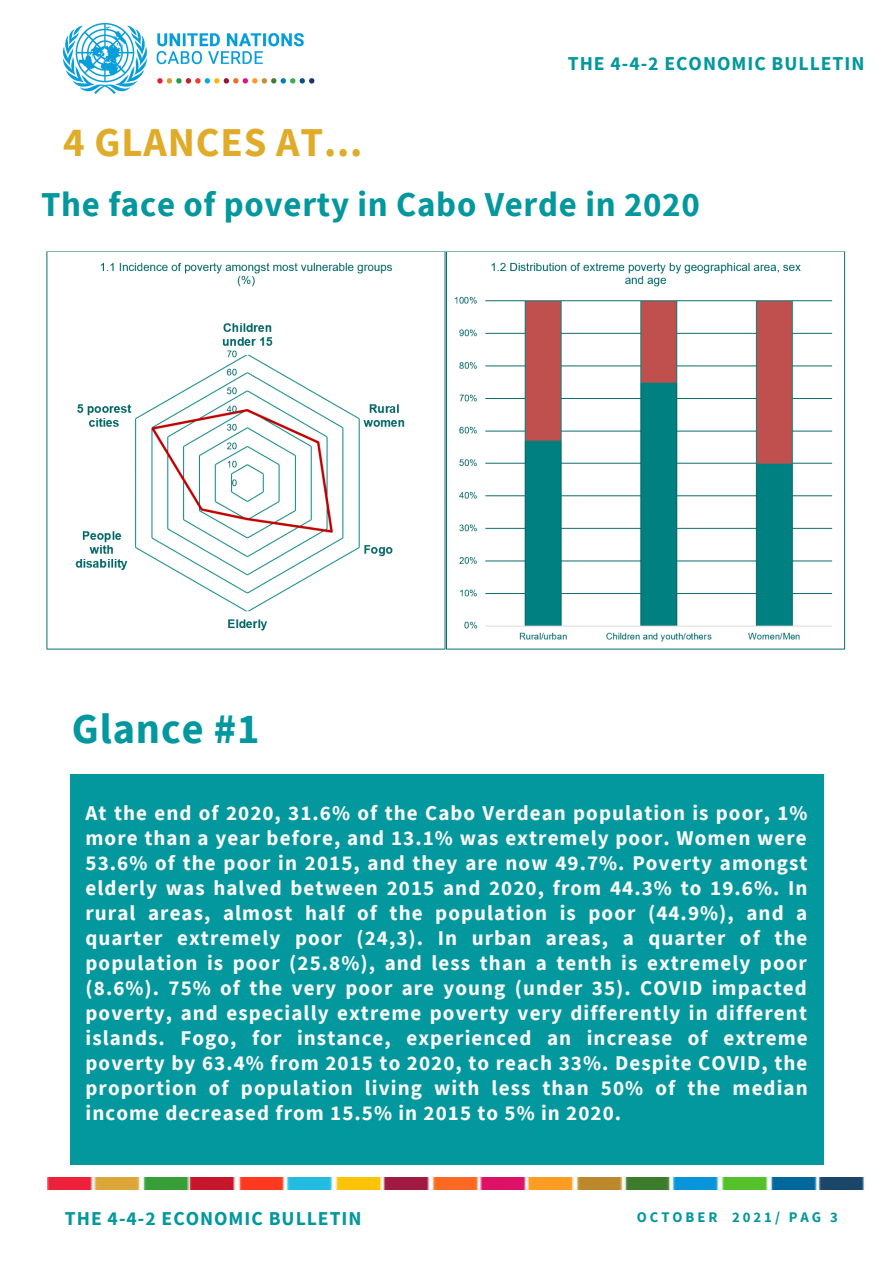
<style>
.page{position:relative;width:894px;height:1264px;background:#fff}
.page>*{position:absolute;margin:0;border:0;box-sizing:border-box;transform-origin:0 0}
.t1{font:700 42.45px "Source Sans Pro";letter-spacing:.02em;color:#03989e}
.t2{font:700 40.95px "Source Sans Pro";letter-spacing:.02em;color:#dfab29}
.t3{font:700 34.95px "Source Sans Pro";letter-spacing:.02em;color:#03989e}
.t4{font:700 21px/25px "Source Sans Pro";letter-spacing:.05em;color:#f9f9f7;text-align:justify}
.t5{font:700 19.65px "Source Sans Pro";letter-spacing:.05em;color:#03989e}
.t6{font:700 14.7px "Source Sans Pro";letter-spacing:.2em;color:#03989e}
</style>
<div class="page">
<div style="left:70px;top:825px;width:753px;height:339px;background:#03989e"></div>
<img style="left:47px;top:1177px;width:818px;height:12px">
<img style="left:63px;top:23px;width:252px;height:70px">
<img style="left:46px;top:251px;width:800px;height:399px">
<div style="left:70px;top:775px;width:753px;height:338px;background:#03989e"></div>
<p class="t2" style="left:63px;top:115px;width:301px">4 GLANCES AT...</p>
<p class="t5" style="left:567px;top:51px;width:298px">THE 4-4-2 ECONOMIC BULLETIN</p>
<p class="t3" style="left:41px;top:182px;width:660px">The face of poverty in Cabo Verde in 2020</p>
<p class="t1" style="left:72px;top:701px;width:189px">Glance #1</p>
<p class="t4" style="left:85px;top:799px;width:723px">At the end of 2020, 31.6% of the Cabo Verdean population is poor, 1% more than a year before, and 13.1% was extremely poor. Women were 53.6% of the poor in 2015, and they are now 49.7%. Poverty amongst elderly was halved between 2015 and 2020, from 44.3% to 19.6%. In rural areas, almost half of the population is poor (44.9%), and a quarter extremely poor (24,3). In urban areas, a quarter of the population is poor (25.8%), and less than a tenth is extremely poor (8.6%). 75% of the very poor are young (under 35). COVID impacted poverty, and especially extreme poverty very differently in different islands. Fogo, for instance, experienced an increase of extreme poverty by 63.4% from 2015 to 2020, to reach 33%. Despite COVID, the proportion of population living with less than 50% of the median income decreased from 15.5% in 2015 to 5% in 2020.</p>
<p class="t5" style="left:65px;top:1205px;width:298px">THE 4-4-2 ECONOMIC BULLETIN</p>
<p class="t6" style="left:636px;top:1207px;width:202px">OCTOBER 2021/ PAG 3</p>
</div>
